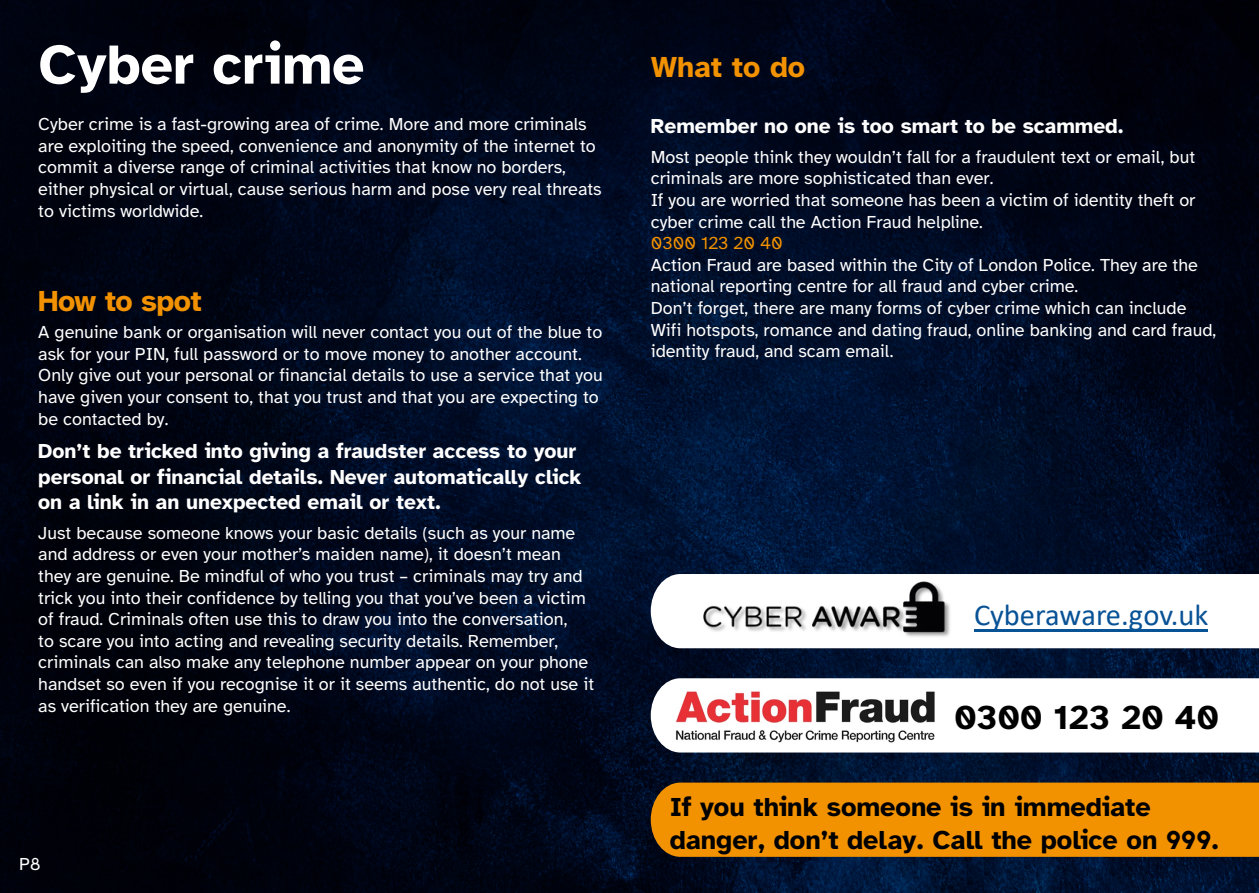
<style>
.page{position:relative;width:1259px;height:893px;background:#fff}
.page>*{position:absolute;margin:0;border:0;box-sizing:border-box;transform-origin:0 0}
.Header_1{font:700 57px "Atkinson Hyperlegible";color:#fff}
.t1{font:700 34.5px "Atkinson Hyperlegible";color:#000}
.t2{font:30.45px "Calibri";letter-spacing:-.005em;color:#085296}
.Header_3_condensed{font:700 30px "Atkinson Hyperlegible";letter-spacing:-.02em;color:#f39200}
.Header_3{font:700 30px "Atkinson Hyperlegible";color:#f39200}
.Header_3_1{font:700 27px/32.4px "Atkinson Hyperlegible";color:#000}
.Inset_white_bold{font:700 21px/25.2px "Atkinson Hyperlegible";color:#fff}
.Body_2{font:18px/21.6px "Atkinson Hyperlegible";color:#fff}
.Body_1{font:18px/21.6px "Atkinson Hyperlegible";color:#fff}
.Body_2-2{font:18px "Atkinson Hyperlegible";color:#f39200}
</style>
<div class="page">
<img style="left:0;top:0;width:1259px;height:893px">
<div style="left:651px;top:783px;width:608px;height:74px;background:#f39200"></div>
<svg style="left:651px;top:574px;width:608px;height:74px"></svg>
<svg style="left:651px;top:678px;width:608px;height:74px"></svg>
<svg style="left:968px;top:576px;width:291px;height:67px"></svg>
<img style="left:693px;top:576px;width:275px;height:67px">
<hr style="left:974px;top:629px;width:234px;height:2px;background:#085296">
<img style="left:670px;top:684px;width:284px;height:63px">
<p class="Header_1" style="left:38px;top:32px;width:327px">Cyber crime</p>
<p class="Body_1" style="left:38px;top:114px;width:565px">Cyber crime is a fast-growing area of crime. More and more criminals are exploiting the speed, convenience and anonymity of the internet to commit a diverse range of criminal activities that know no borders, either physical or virtual, cause serious harm and pose very real threats to victims worldwide.</p>
<p class="Header_3_condensed" style="left:38px;top:284px;width:165px">How to spot</p>
<p class="Body_2" style="left:38px;top:322px;width:566px">A genuine bank or organisation will never contact you out of the blue to ask for your PIN, full password or to move money to another account.<br>Only give out your personal or financial details to use a service that you have given your consent to, that you trust and that you are expecting to be contacted by.</p>
<p class="Inset_white_bold" style="left:38px;top:439px;width:545px">Don’t be tricked into giving a fraudster access to your personal or financial details. Never automatically click on a link in an unexpected email or text.</p>
<p class="Body_2" style="left:38px;top:522px;width:557px">Just because someone knows your basic details (such as your name and address or even your mother’s maiden name), it doesn’t mean they are genuine. Be mindful of who you trust – criminals may try and trick you into their confidence by telling you that you’ve been a victim of fraud. Criminals often use this to draw you into the conversation,<br>to scare you into acting and revealing security details. Remember, criminals can also make any telephone number appear on your phone handset so even if you recognise it or it seems authentic, do not use it as verification they are genuine.</p>
<p class="Body_2" style="left:19px;top:854px;width:23px">P8</p>
<p class="Header_3" style="left:651px;top:50px;width:156px">What to do</p>
<p class="Inset_white_bold" style="left:651px;top:113px;width:474px">Remember no one is too smart to be scammed.</p>
<p class="Body_2" style="left:651px;top:146px;width:546px">Most people think they wouldn’t fall for a fraudulent text or email, but criminals are more sophisticated than ever.</p>
<p class="Body_2" style="left:651px;top:189px;width:546px">If you are worried that someone has been a victim of identity theft or cyber crime call the Action Fraud helpline.</p>
<p class="Body_2-2" style="left:651px;top:233px;width:134px">0300 123 20 40</p>
<p class="Body_2" style="left:651px;top:254px;width:548px">Action Fraud are based within the City of London Police. They are the</p>
<p class="Body_2" style="left:651px;top:276px;width:429px">national reporting centre for all fraud and cyber crime.</p>
<p class="Body_2" style="left:651px;top:297px;width:567px">Don’t forget, there are many forms of cyber crime which can include<br>Wifi hotspots, romance and dating fraud, online banking and card fraud, identity fraud, and scam email.</p>
<p class="t2" style="left:974px;top:594px;width:236px">Cyberaware.gov.uk</p>
<h2 class="t1" style="left:954px;top:698px;width:266px">0300 123 20 40</h2>
<p class="Header_3_1" style="left:670px;top:791px;width:551px">If you think someone is in immediate danger, don’t delay. Call the police on 999.</p>
</div>
